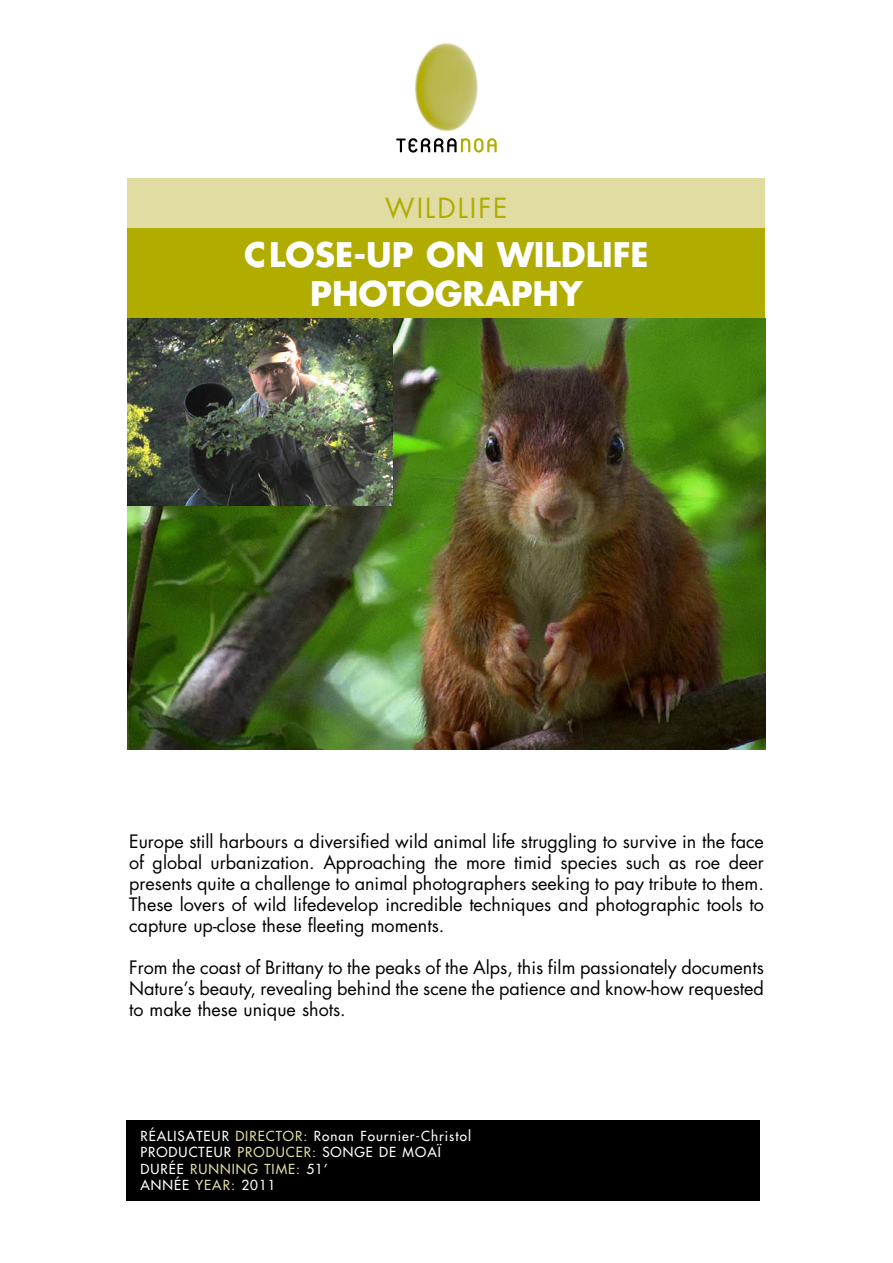
<style>
.page{position:relative;width:893px;height:1263px;background:#fff}
.page>*{position:absolute;margin:0;border:0;box-sizing:border-box;transform-origin:0 0}
.t1{font:700 33px/39.6px "Futura";color:#fff;text-align:center}
.t2{font:27px "Futura";letter-spacing:.075em;color:#b1ac00}
.t3{font:18px/21px "Futura";color:#000;text-align:justify}
.t4{font:13.5px/16.5px "Futura";letter-spacing:.075em;color:#fff}
.s1{color:#e0dca2}
</style>
<div class="page">
<img style="left:413px;top:43px;width:66px;height:89px;border-radius:50%">
<div style="left:128px;top:179px;width:637px;height:51px;background:#e0dca2"></div>
<div style="left:128px;top:229px;width:637px;height:90px;background:#b1ac00"></div>
<div style="left:126px;top:1120px;width:634px;height:81px;background:#000"></div>
<svg style="left:396px;top:138px;width:101px;height:15px"></svg>
<img style="left:128px;top:319px;width:637px;height:431px">
<img style="left:128px;top:319px;width:265px;height:187px">
<h2 class="t2" style="left:385px;top:189px;width:124px">WILDLIFE</h2>
<h1 class="t1" style="left:244px;top:233px;width:406px">CLOSE-UP ON WILDLIFE<br>PHOTOGRAPHY</h1>
<p class="t3" style="left:129px;top:830px;width:636px">Europe still harbours a diversified wild animal life struggling to survive in the face of global urbanization. Approaching the more timid species such as roe deer presents quite a challenge to animal photographers seeking to pay tribute to them.<br>These lovers of wild lifedevelop incredible techniques and photographic tools to capture up-close these fleeting moments.</p>
<p class="t3" style="left:129px;top:956px;width:636px">From the coast of Brittany to the peaks of the Alps, this film passionately documents Nature’s beauty, revealing behind the scene the patience and know-how requested to make these unique shots.</p>
<p class="t4" style="left:140px;top:1127px;width:332px">RÉALISATEUR <span class="s1">DIRECTOR:</span> Ronan Fournier-Christol<br>PRODUCTEUR <span class="s1">PRODUCER:</span> SONGE DE MOAÏ<br>DURÉE <span class="s1">RUNNING TIME:</span> 51’<br>ANNÉE <span class="s1">YEAR:</span> 2011</p>
</div>
